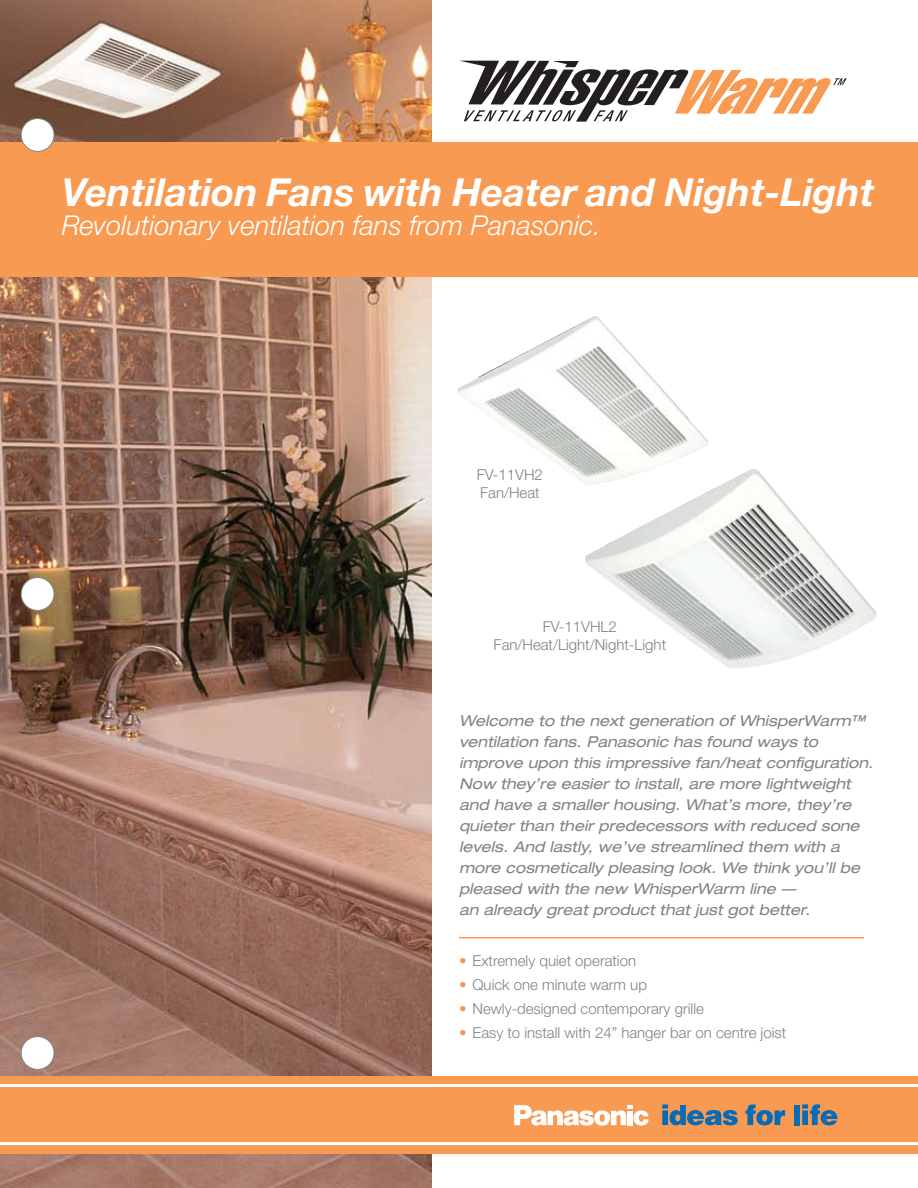
<style>
.page{position:relative;width:918px;height:1188px;background:#fff}
.page>*{position:absolute;margin:0;border:0;box-sizing:border-box;transform-origin:0 0}
.t1{font:italic 700 38.7px "Helvetica Neue";color:#fff}
.t2{font:italic 300 27.3px "Helvetica Neue";color:#fff}
.t3{font:italic expanded 15px/21px "Helvetica Neue";color:#808285}
.t4{font:300 15px/18px "Helvetica Neue";color:#808285;text-align:center}
.s1{color:#f89a51}
</style>
<div class="page">
<img style="left:0;top:0;width:432px;height:1188px">
<div style="left:0;top:1076px;width:918px;height:78px;background:#f89a51"></div>
<svg style="left:461px;top:61px;width:386px;height:61px"></svg>
<div style="left:0;top:142px;width:918px;height:135px;background:#f89a51"></div>
<hr style="left:0;top:1084px;width:918px;height:3px;background:#fff">
<hr style="left:0;top:1142px;width:918px;height:3px;background:#fff">
<hr style="left:459px;top:937px;width:405px;height:1px;background:#f89a51">
<div style="left:21px;top:119px;width:33px;height:32px;background:#fff;border-radius:50%"></div>
<div style="left:21px;top:118px;width:33px;height:34px;border:1px solid #808285;border-radius:50%"></div>
<div style="left:21px;top:578px;width:33px;height:32px;background:#fff;border-radius:50%"></div>
<div style="left:21px;top:577px;width:33px;height:34px;border:1px solid #808285;border-radius:50%"></div>
<div style="left:21px;top:1037px;width:33px;height:32px;background:#fff;border-radius:50%"></div>
<div style="left:21px;top:1036px;width:33px;height:34px;border:1px solid #808285;border-radius:50%"></div>
<img style="left:585px;top:469px;width:292px;height:199px">
<img style="left:457px;top:317px;width:252px;height:169px">
<svg style="left:662px;top:1104px;width:76px;height:21px"></svg>
<svg style="left:745px;top:1104px;width:40px;height:21px"></svg>
<div style="left:794px;top:1105px;width:6px;height:20px;background:#076cb5"></div>
<svg style="left:802px;top:1104px;width:36px;height:21px"></svg>
<svg style="left:514px;top:1105px;width:135px;height:21px"></svg>
<h1 class="t1" style="left:62px;top:168px;width:814px">Ventilation Fans with Heater and Night-Light</h1>
<h2 class="t2" style="left:62px;top:209px;width:541px">Revolutionary ventilation fans from Panasonic.</h2>
<p class="t4" style="left:477px;top:465px;width:68px;text-align:left">FV-11VH2<br>Fan/Heat</p>
<p class="t4" style="left:494px;top:617px;width:174px">FV-11VHL2<br>Fan/Heat/Light/Night-Light</p>
<p class="t3" style="left:459px;top:710px;width:416px">Welcome to the next generation of WhisperWarm™ ventilation fans. Panasonic has found ways to improve upon this impressive fan/heat configuration.<br>Now they’re easier to install, are more lightweight and have a smaller housing. What’s more, they’re quieter than their predecessors with reduced sone levels. And lastly, we’ve streamlined them with a more cosmetically pleasing look. We think you’ll be pleased with the new WhisperWarm line —<br>an already great product that just got better.</p>
<p class="t4" style="left:459px;top:951px;width:179px"><span class="s1">•</span> Extremely quiet operation</p>
<p class="t4" style="left:459px;top:975px;width:189px"><span class="s1">•</span> Quick one minute warm up</p>
<p class="t4" style="left:459px;top:999px;width:246px"><span class="s1">•</span> Newly-designed contemporary grille</p>
<p class="t4" style="left:459px;top:1024px;width:329px"><span class="s1">•</span> Easy to install with 24” hanger bar on centre joist</p>
</div>
